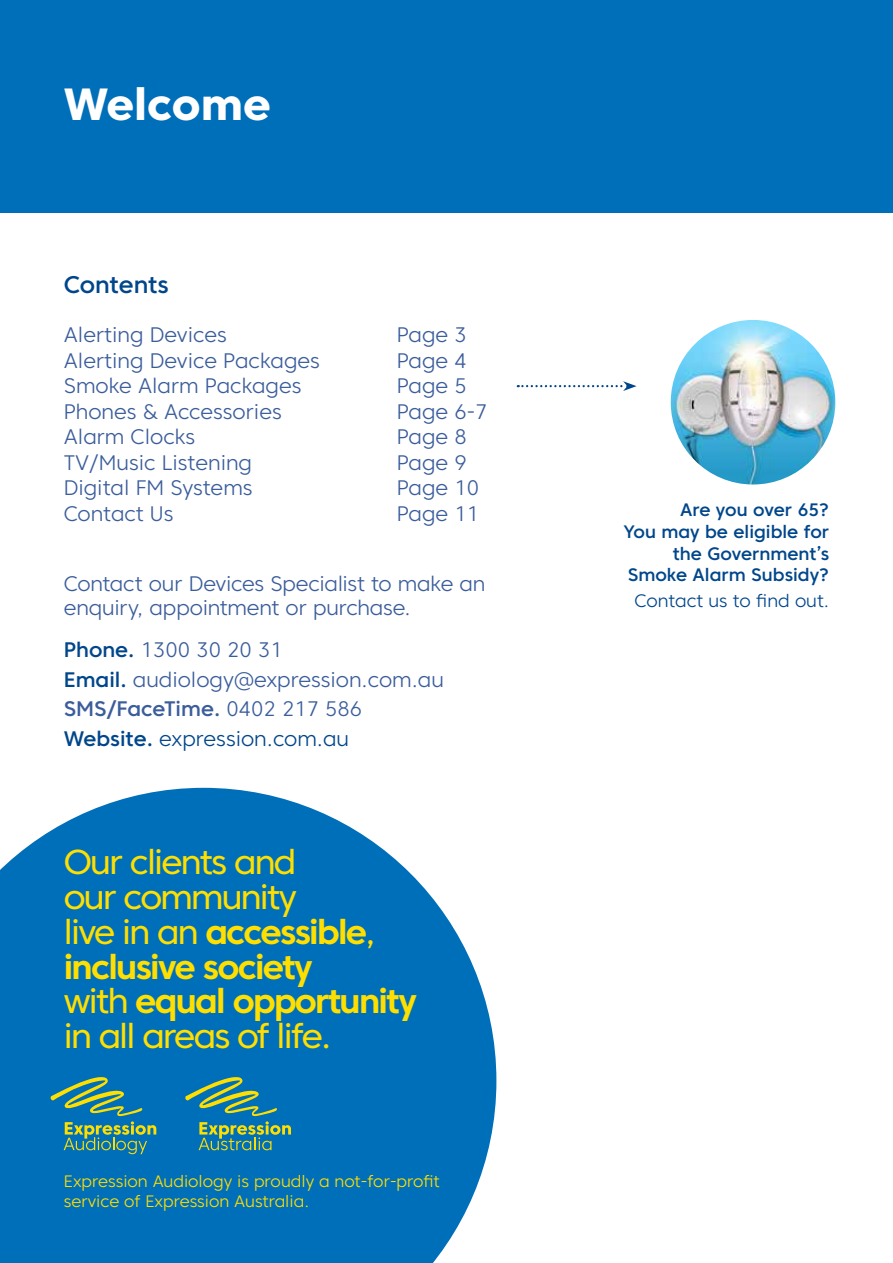
<style>
.page{position:relative;width:893px;height:1263px;background:#fff}
.page>*{position:absolute;margin:0;border:0;box-sizing:border-box;transform-origin:0 0}
.t1{font:800 45px "Core Sans C 75";color:#fff}
.t2{font:700 34.5px/34.7px "Core Sans C 65";letter-spacing:-.05em;color:#ffdf00}
.t3{font:34.5px/34.7px "Core Sans C 45";letter-spacing:-.05em;color:#ffdf00}
.t4{font:500 24px "Core Sans C 55";color:#00468b}
.t5{font:300 21px/24px "Core Sans C 35";color:#3b5d9b}
.t6{font:300 21px "Core Sans C 35";color:#00468b}
.t7{font:500 21px "Core Sans C 55";color:#3b5d9b}
.t8{font:500 18px/21.6px "Core Sans C 55";color:#00468b;text-align:right}
.t9{font:300 18px "Core Sans C 35";color:#00468b}
.t10{font:300 16.5px/19.8px "Core Sans C 35";color:#ffdf00}
.s1{font-family:"Core Sans C 55";font-weight:500;color:#00468b}
.s2{font-family:"Core Sans C 35";font-weight:300}
.s3{font-family:"Core Sans C 55";font-weight:500}
.s4{font-family:"Core Sans C 45";font-weight:400}
</style>
<div class="page">
<div style="left:0;top:0;width:893px;height:213px;background:#006fba"></div>
<svg style="left:0;top:788px;width:496px;height:475px;background:#1f80c2"></svg>
<img style="left:671px;top:320px;width:164px;height:164px;border-radius:82px">
<svg style="left:518px;top:381px;width:119px;height:10px"></svg>
<svg style="left:50px;top:1077px;width:106px;height:77px;background:#348593"></svg>
<svg style="left:185px;top:1077px;width:106px;height:73px;background:#358693"></svg>
<h1 class="t1" style="left:64px;top:77px;width:209px">Welcome</h1>
<p class="t4" style="left:64px;top:269px;width:106px">Contents</p>
<p class="t5" style="left:64px;top:323px;width:165px">Alerting Devices</p>
<p class="t5" style="left:397px;top:323px;width:72px">Page 3</p>
<p class="t5" style="left:64px;top:348px;width:258px">Alerting Device Packages</p>
<p class="t5" style="left:397px;top:348px;width:72px">Page 4</p>
<p class="t5" style="left:64px;top:374px;width:239px">Smoke Alarm Packages</p>
<p class="t5" style="left:397px;top:374px;width:72px">Page 5</p>
<p class="t5" style="left:64px;top:399px;width:219px">Phones &amp; Accessories</p>
<p class="t5" style="left:397px;top:399px;width:92px">Page 6-7</p>
<p class="t5" style="left:64px;top:425px;width:133px">Alarm Clocks</p>
<p class="t5" style="left:397px;top:425px;width:72px">Page 8</p>
<p class="t5" style="left:64px;top:450px;width:190px">TV/Music Listening</p>
<p class="t5" style="left:397px;top:450px;width:72px">Page 9</p>
<p class="t5" style="left:64px;top:476px;width:190px">Digital FM Systems</p>
<p class="t5" style="left:397px;top:476px;width:84px">Page 10</p>
<p class="t5" style="left:64px;top:501px;width:111px">Contact Us</p>
<p class="t5" style="left:397px;top:501px;width:84px">Page 11</p>
<p class="t5" style="left:64px;top:572px;width:423px">Contact our Devices Specialist to make an enquiry, appointment or purchase.</p>
<p class="t5" style="left:64px;top:635px;width:382px;line-height:29.5px"><span class="s1">Phone.</span> 1300 30 20 31<br><span class="s1">Email.</span> audiology@expression.com.au</p>
<p class="t7" style="left:64px;top:696px;width:300px">SMS/FaceTime. <span class="s2">0402 217 586</span></p>
<p class="t6" style="left:64px;top:725px;width:287px"><span class="s3">Website.</span> expression.com.au</p>
<h2 class="t3" style="left:64px;top:845px;width:235px">Our clients and our community</h2>
<h2 class="t2" style="left:64px;top:914px;width:355px"><span class="s4">live in an</span> accessible<span class="s4">, </span>inclusive society<br><span class="s4">with</span> equal opportunity</h2>
<h2 class="t3" style="left:64px;top:1018px;width:269px">in all areas of life.</h2>
<p class="t10" style="left:64px;top:1171px;width:378px">Expression Audiology is proudly a not-for-profit service of Expression Australia.</p>
<p class="t8" style="left:623px;top:499px;width:207px">Are you over 65?<br>You may be eligible for the Government’s<br>Smoke Alarm Subsidy?</p>
<p class="t9" style="left:635px;top:589px;width:196px">Contact us to find out.</p>
</div>
